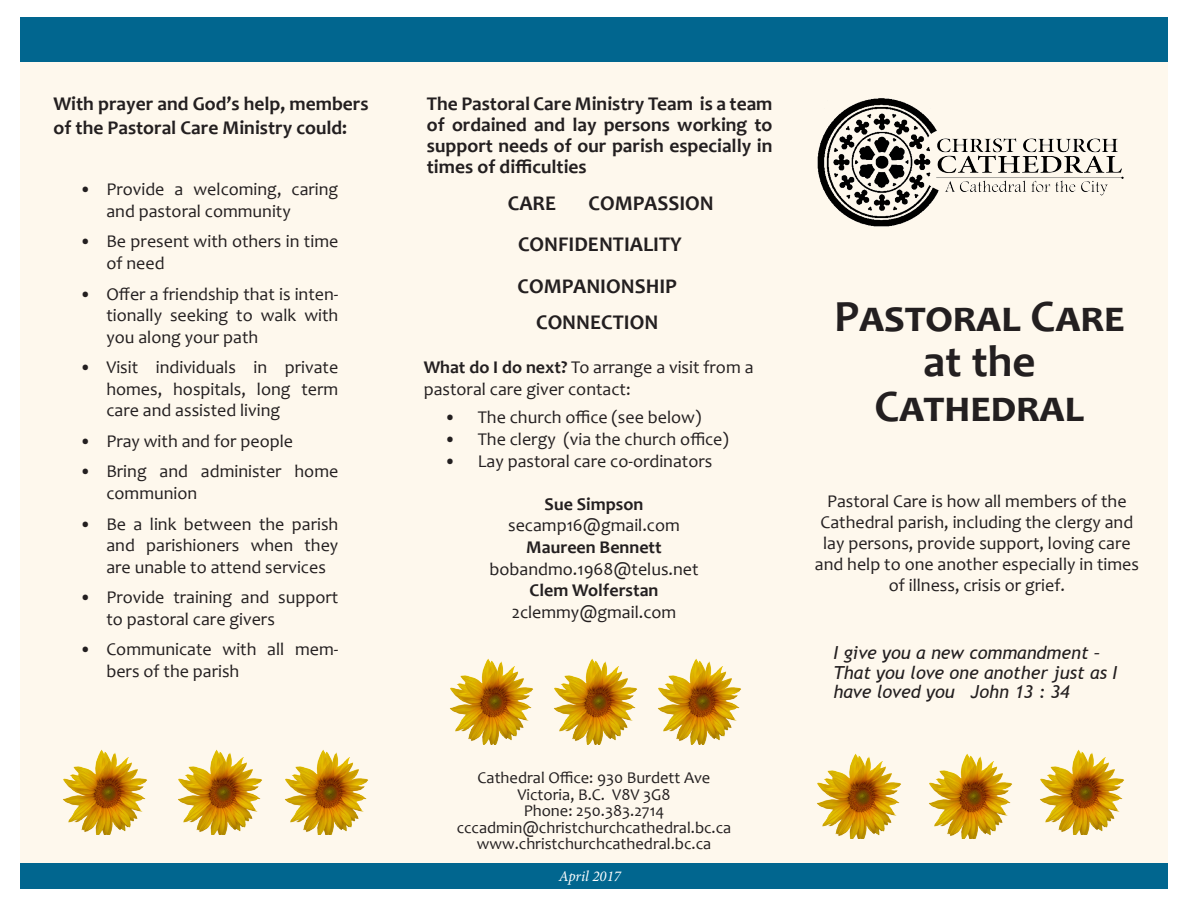
<style>
.page{position:relative;width:1188px;height:918px;background:#fff}
.page>*{position:absolute;margin:0;border:0;box-sizing:border-box;transform-origin:0 0}
.t1{font:700 45px "Candara";color:#231f20}
.t2{font:700 21px "Candara";color:#231f20}
.t3{font:700 19.5px/21px "Candara";color:#231f20}
.t4{font:18px/21.6px "Candara";color:#231f20}
.t5{font:italic 18px "Trebuchet MS";color:#231f20}
.t6{font:700 18px "Candara";color:#231f20}
.t7{font:16.5px "Candara";color:#231f20}
.t8{font:italic 15px "Minion Pro";color:#fff}
.s1{font-weight:700}
</style>
<div class="page">
<div style="left:21px;top:40px;width:1147px;height:849px;background:#fef8ed"></div>
<div style="left:21px;top:17px;width:1147px;height:44px;background:#01668f"></div>
<div style="left:21px;top:863px;width:1147px;height:26px;background:#01668f"></div>
<img style="left:63px;top:749px;width:84px;height:86px">
<img style="left:178px;top:749px;width:84px;height:86px">
<img style="left:285px;top:749px;width:83px;height:86px">
<img style="left:817px;top:753px;width:84px;height:86px">
<img style="left:929px;top:753px;width:83px;height:86px">
<img style="left:1040px;top:749px;width:84px;height:86px">
<img style="left:658px;top:658px;width:83px;height:86px">
<img style="left:554px;top:658px;width:83px;height:86px">
<img style="left:450px;top:658px;width:83px;height:86px">
<img style="left:817px;top:98px;width:307px;height:129px">
<p class="t3" style="left:53px;top:92px;width:317px;line-height:23.4px">With prayer and God’s help, members of the Pastoral Care Ministry could:</p>
<p class="t3" style="left:427px;top:93px;width:347px;text-align:justify">The Pastoral Care Ministry Team is a team of ordained and lay persons working to support needs of our parish especially in times of difficulties</p>
<p class="t4" style="left:106px;top:179px;width:233px;text-indent:-27px">• Provide a welcoming, caring and pastoral community</p>
<p class="t4" style="left:106px;top:231px;width:233px;text-indent:-27px">• Be present with others in time of need</p>
<p class="t4" style="left:106px;top:283px;width:233px;text-align:justify;text-indent:-27px">• Offer a friendship that is inten&shy;tionally seeking to walk with you along your path</p>
<p class="t4" style="left:106px;top:356px;width:233px;text-align:justify;text-indent:-27px">• Visit individuals in private homes, hospitals, long term care and assisted living</p>
<p class="t4" style="left:79px;top:430px;width:215px">• Pray with and for people</p>
<p class="t4" style="left:106px;top:461px;width:233px;text-indent:-27px">• Bring and administer home communion</p>
<p class="t4" style="left:106px;top:513px;width:233px;text-align:justify;text-indent:-27px">• Be a link between the parish and parishioners when they are unable to attend services</p>
<p class="t4" style="left:106px;top:586px;width:233px;text-indent:-27px">• Provide training and support to pastoral care givers</p>
<p class="t4" style="left:106px;top:639px;width:233px;text-indent:-27px">• Communicate with all mem&shy;bers of the parish</p>
<p class="t2" style="left:508px;top:190px;width:50px">CARE</p>
<p class="t2" style="left:589px;top:190px;width:127px">COMPASSION</p>
<p class="t2" style="left:518px;top:231px;width:165px">CONFIDENTIALITY</p>
<p class="t2" style="left:518px;top:273px;width:161px">COMPANIONSHIP</p>
<p class="t2" style="left:536px;top:309px;width:124px">CONNECTION</p>
<p class="t4" style="left:424px;top:357px;width:331px"><span class="s1">What do I do next?</span> To arrange a visit from a pastoral care giver contact:</p>
<p class="t4" style="left:444px;top:407px;width:259px">• The church office (see below)</p>
<p class="t4" style="left:444px;top:428px;width:286px">• The clergy (via the church office)</p>
<p class="t4" style="left:444px;top:450px;width:270px">• Lay pastoral care co-ordinators</p>
<p class="t6" style="left:545px;top:493px;width:100px">Sue Simpson</p>
<p class="t4" style="left:508px;top:515px;width:173px">secamp16@gmail.com</p>
<p class="t6" style="left:526px;top:536px;width:137px">Maureen Bennett</p>
<p class="t4" style="left:489px;top:558px;width:211px">bobandmo.1968@telus.net</p>
<p class="t6" style="left:530px;top:579px;width:130px">Clem Wolferstan</p>
<p class="t4" style="left:512px;top:601px;width:166px">2clemmy@gmail.com</p>
<p class="t7" style="left:478px;top:767px;width:234px">Cathedral Office: 930 Burdett Ave</p>
<p class="t7" style="left:517px;top:784px;width:155px">Victoria, B.C. V8V 3G8</p>
<p class="t7" style="left:524px;top:800px;width:142px">Phone: 250.383.2714</p>
<p class="t7" style="left:457px;top:817px;width:276px">cccadmin@christchurchcathedral.bc.ca</p>
<p class="t7" style="left:477px;top:833px;width:236px">www.christchurchcathedral.bc.ca</p>
<p class="t8" style="left:559px;top:866px;width:64px">April 2017</p>
<p class="t1" style="left:834px;top:288px;width:292px">Pastoral Care</p>
<p class="t1" style="left:923px;top:333px;width:114px">at the</p>
<p class="t1" style="left:874px;top:378px;width:203px">Cathedral</p>
<p class="t4" style="left:815px;top:490px;width:326px;line-height:21px;text-align:center">Pastoral Care is how all members of the Cathedral parish, including the clergy and lay persons, provide support, loving care and help to one another especially in times of illness, crisis or grief.</p>
<p class="t5" style="left:833px;top:642px;width:269px">I give you a new commandment –</p>
<p class="t5" style="left:833px;top:661px;width:285px">That you love one another just as I</p>
<p class="t5" style="left:833px;top:681px;width:238px">have loved you John 13 : 34</p>
</div>
